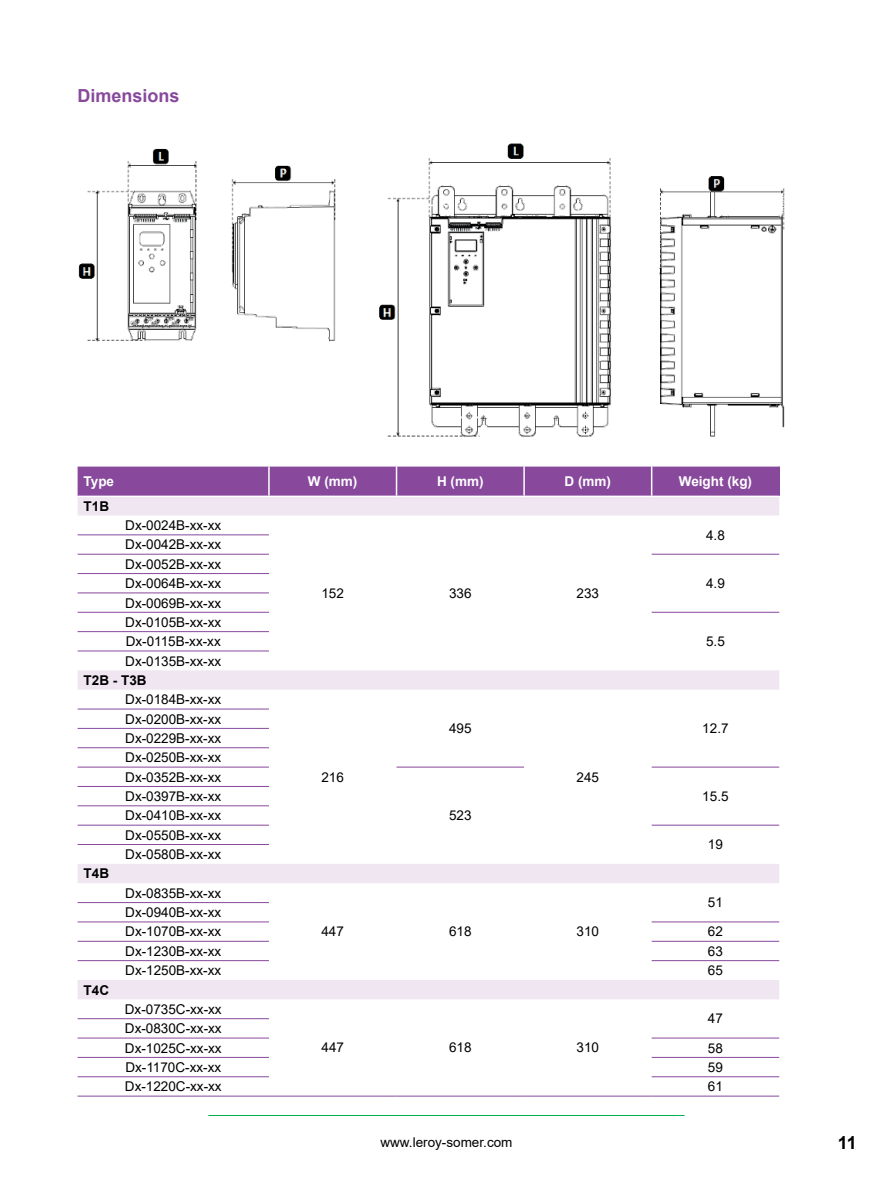
<style>
.page{position:relative;width:893px;height:1191px;background:#fff}
.page>*{position:absolute;margin:0;border:0;box-sizing:border-box;transform-origin:0 0}
.t1{font:700 18px "Arial";color:#88499c}
.t2{font:700 18px "Arial";color:#000}
.t3{font:13.5px/19.4px "Arial";color:#000;text-align:justify}
.t4{font:700 13.5px "Arial";color:#fff}
.t5{font:700 13.5px "Arial";color:#000}
</style>
<div class="page">
<hr style="left:208px;top:1115px;width:477px;height:1px;background:#00af52">
<img style="left:78px;top:143px;width:706px;height:294px">
<svg style="left:78px;top:497px;width:701px;height:502px"></svg>
<div style="left:78px;top:466px;width:700px;height:29px;background:#88499c"></div>
<hr style="left:778px;top:466px;width:2px;height:29px;background:#88499c">
<hr style="left:78px;top:534px;width:191px;height:1px;background:#88499c">
<hr style="left:78px;top:554px;width:191px;height:1px;background:#88499c">
<hr style="left:652px;top:554px;width:127px;height:1px;background:#88499c">
<hr style="left:78px;top:573px;width:191px;height:1px;background:#88499c">
<hr style="left:78px;top:592px;width:191px;height:1px;background:#88499c">
<hr style="left:78px;top:612px;width:191px;height:1px;background:#88499c">
<hr style="left:652px;top:612px;width:127px;height:1px;background:#88499c">
<hr style="left:78px;top:631px;width:191px;height:1px;background:#88499c">
<hr style="left:78px;top:650px;width:191px;height:1px;background:#88499c">
<hr style="left:78px;top:709px;width:191px;height:1px;background:#88499c">
<hr style="left:78px;top:728px;width:191px;height:1px;background:#88499c">
<hr style="left:78px;top:747px;width:191px;height:1px;background:#88499c">
<hr style="left:78px;top:767px;width:191px;height:1px;background:#88499c">
<hr style="left:396px;top:767px;width:128px;height:1px;background:#88499c">
<hr style="left:652px;top:767px;width:127px;height:1px;background:#88499c">
<hr style="left:78px;top:786px;width:191px;height:1px;background:#88499c">
<hr style="left:78px;top:805px;width:191px;height:1px;background:#88499c">
<hr style="left:78px;top:825px;width:191px;height:1px;background:#88499c">
<hr style="left:652px;top:825px;width:127px;height:1px;background:#88499c">
<hr style="left:78px;top:844px;width:191px;height:1px;background:#88499c">
<hr style="left:78px;top:902px;width:191px;height:1px;background:#88499c">
<hr style="left:78px;top:921px;width:191px;height:1px;background:#88499c">
<hr style="left:652px;top:921px;width:127px;height:1px;background:#88499c">
<hr style="left:78px;top:941px;width:191px;height:1px;background:#88499c">
<hr style="left:652px;top:941px;width:127px;height:1px;background:#88499c">
<hr style="left:78px;top:960px;width:191px;height:1px;background:#88499c">
<hr style="left:652px;top:960px;width:127px;height:1px;background:#88499c">
<hr style="left:78px;top:1018px;width:191px;height:1px;background:#88499c">
<hr style="left:78px;top:1037px;width:191px;height:1px;background:#88499c">
<hr style="left:652px;top:1037px;width:127px;height:1px;background:#88499c">
<hr style="left:78px;top:1057px;width:191px;height:1px;background:#88499c">
<hr style="left:652px;top:1057px;width:127px;height:1px;background:#88499c">
<hr style="left:78px;top:1076px;width:191px;height:1px;background:#88499c">
<hr style="left:652px;top:1076px;width:127px;height:1px;background:#88499c">
<hr style="left:269px;top:1095px;width:127px;height:1px;background:#88499c">
<hr style="left:396px;top:1095px;width:128px;height:1px;background:#88499c">
<hr style="left:524px;top:1095px;width:128px;height:1px;background:#88499c">
<hr style="left:78px;top:1095px;width:191px;height:1px;background:#88499c">
<hr style="left:652px;top:1095px;width:127px;height:1px;background:#88499c">
<h1 class="t1" style="left:78px;top:83px;width:104px">Dimensions</h1>
<p class="t4" style="left:84px;top:472px;width:32px">Type</p>
<p class="t4" style="left:308px;top:472px;width:51px">W (mm)</p>
<p class="t4" style="left:437px;top:472px;width:48px">H (mm)</p>
<p class="t4" style="left:565px;top:472px;width:48px">D (mm)</p>
<p class="t4" style="left:679px;top:472px;width:75px">Weight (kg)</p>
<p class="t5" style="left:84px;top:497px;width:27px">T1B</p>
<p class="t3" style="left:125px;top:515px;width:98px">Dx-0024B-xx-xx</p>
<p class="t3" style="left:706px;top:525px;width:20px">4.8</p>
<p class="t3" style="left:125px;top:535px;width:98px">Dx-0042B-xx-xx Dx-0052B-xx-xx Dx-0064B-xx-xx</p>
<p class="t3" style="left:706px;top:573px;width:20px">4.9</p>
<p class="t3" style="left:321px;top:583px;width:24px">152</p>
<p class="t3" style="left:449px;top:583px;width:24px">336</p>
<p class="t3" style="left:577px;top:583px;width:24px">233</p>
<p class="t3" style="left:125px;top:593px;width:98px">Dx-0069B-xx-xx Dx-0105B-xx-xx Dx-0115B-xx-xx</p>
<p class="t3" style="left:706px;top:632px;width:20px">5.5</p>
<p class="t3" style="left:125px;top:651px;width:98px">Dx-0135B-xx-xx</p>
<p class="t5" style="left:84px;top:670px;width:65px">T2B - T3B</p>
<p class="t3" style="left:125px;top:689px;width:98px">Dx-0184B-xx-xx</p>
<p class="t3" style="left:125px;top:709px;width:98px">Dx-0200B-xx-xx Dx-0229B-xx-xx Dx-0250B-xx-xx Dx-0352B-xx-xx</p>
<p class="t3" style="left:321px;top:767px;width:24px">216</p>
<p class="t3" style="left:449px;top:718px;width:24px">495</p>
<p class="t3" style="left:577px;top:767px;width:24px">245</p>
<p class="t3" style="left:702px;top:718px;width:28px">12.7</p>
<p class="t5" style="left:84px;top:864px;width:27px">T4B</p>
<p class="t5" style="left:84px;top:980px;width:27px">T4C</p>
<p class="t3" style="left:125px;top:786px;width:98px">Dx-0397B-xx-xx</p>
<p class="t3" style="left:702px;top:786px;width:28px">15.5</p>
<p class="t3" style="left:125px;top:806px;width:98px">Dx-0410B-xx-xx<br>Dx-0550B-xx-xx</p>
<p class="t3" style="left:708px;top:835px;width:17px">19</p>
<p class="t3" style="left:125px;top:844px;width:98px">Dx-0580B-xx-xx</p>
<p class="t3" style="left:449px;top:806px;width:24px">523</p>
<p class="t3" style="left:125px;top:883px;width:98px">Dx-0835B-xx-xx</p>
<p class="t3" style="left:125px;top:902px;width:98px">Dx-0940B-xx-xx<br>Dx-1070B-xx-xx</p>
<p class="t3" style="left:321px;top:922px;width:24px">447</p>
<p class="t3" style="left:449px;top:922px;width:24px">618</p>
<p class="t3" style="left:577px;top:922px;width:24px">310</p>
<p class="t3" style="left:708px;top:893px;width:17px">51</p>
<p class="t3" style="left:708px;top:922px;width:17px">62</p>
<p class="t3" style="left:125px;top:941px;width:98px">Dx-1230B-xx-xx</p>
<p class="t3" style="left:708px;top:941px;width:17px">63</p>
<p class="t3" style="left:125px;top:960px;width:98px">Dx-1250B-xx-xx</p>
<p class="t3" style="left:708px;top:960px;width:17px">65</p>
<p class="t3" style="left:125px;top:999px;width:98px">Dx-0735C-xx-xx</p>
<p class="t3" style="left:125px;top:1018px;width:98px">Dx-0830C-xx-xx<br>Dx-1025C-xx-xx</p>
<p class="t3" style="left:321px;top:1038px;width:24px">447</p>
<p class="t3" style="left:449px;top:1038px;width:24px">618</p>
<p class="t3" style="left:577px;top:1038px;width:24px">310</p>
<p class="t3" style="left:708px;top:1009px;width:17px">47</p>
<p class="t3" style="left:708px;top:1038px;width:17px">58</p>
<p class="t3" style="left:125px;top:1057px;width:97px">Dx-1170C-xx-xx</p>
<p class="t3" style="left:708px;top:1057px;width:17px">59</p>
<p class="t3" style="left:125px;top:1076px;width:98px">Dx-1220C-xx-xx</p>
<p class="t3" style="left:708px;top:1076px;width:17px">61</p>
<p class="t3" style="left:380px;top:1132px;width:134px">www.leroy-somer.com</p>
<h1 class="t2" style="left:838px;top:1129px;width:21px">11</h1>
</div>
